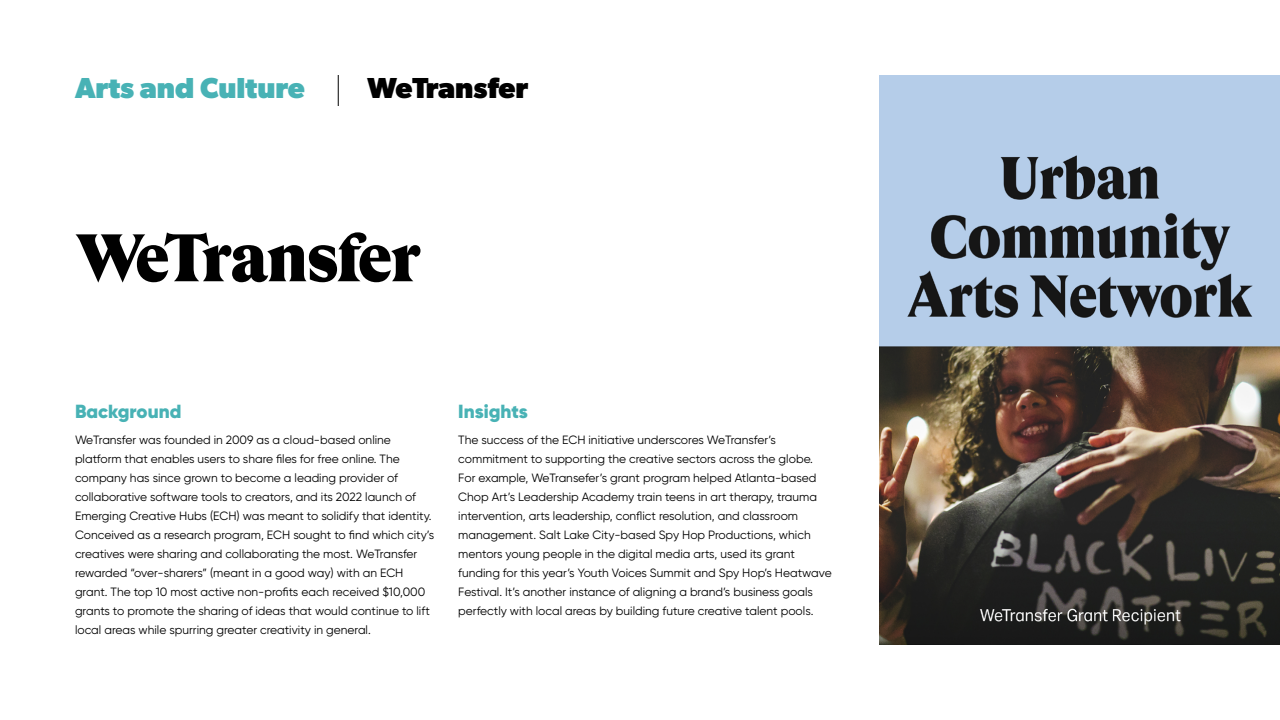
<style>
.page{position:relative;width:1280px;height:720px;background:#fff}
.page>*{position:absolute;margin:0;border:0;box-sizing:border-box;transform-origin:0 0}
.t1{font:700 29px "Gibson";color:#48b2b5}
.t2{font:700 29px "Gibson";color:#000}
.t3{font:900 19px "Gilroy";color:#48b2b5}
.t4{font:12px/19px "Gilroy";color:#000}
</style>
<div class="page">
<hr style="left:338px;top:75px;width:1px;height:31px;background:#000">
<img style="left:880px;top:75px;width:400px;height:570px">
<svg style="left:76px;top:232px;width:344px;height:51px"></svg>
<h1 class="t1" style="left:75px;top:71px;width:231px">Arts and Culture</h1>
<h1 class="t2" style="left:368px;top:71px;width:162px">WeTransfer</h1>
<h2 class="t3" style="left:75px;top:399px;width:108px">Background</h2>
<h2 class="t3" style="left:458px;top:399px;width:71px">Insights</h2>
<p class="t4" style="left:75px;top:430px;width:361px">WeTransfer was founded in 2009 as a cloud-based online platform that enables users to share files for free online. The company has since grown to become a leading provider of collaborative software tools to creators, and its 2022 launch of Emerging Creative Hubs (ECH) was meant to solidify that identity.<br>Conceived as a research program, ECH sought to find which city’s creatives were sharing and collaborating the most. WeTransfer rewarded “over-sharers” (meant in a good way) with an ECH grant. The top 10 most active non-profits each received $10,000 grants to promote the sharing of ideas that would continue to lift local areas while spurring greater creativity in general.</p>
<p class="t4" style="left:458px;top:430px;width:375px">The success of the ECH initiative underscores WeTransfer’s commitment to supporting the creative sectors across the globe.<br>For example, WeTransefer’s grant program helped Atlanta-based Chop Art’s Leadership Academy train teens in art therapy, trauma intervention, arts leadership, conflict resolution, and classroom management. Salt Lake City-based Spy Hop Productions, which mentors young people in the digital media arts, used its grant funding for this year’s Youth Voices Summit and Spy Hop’s Heatwave Festival. It’s another instance of aligning a brand’s business goals perfectly with local areas by building future creative talent pools.</p>
</div>
